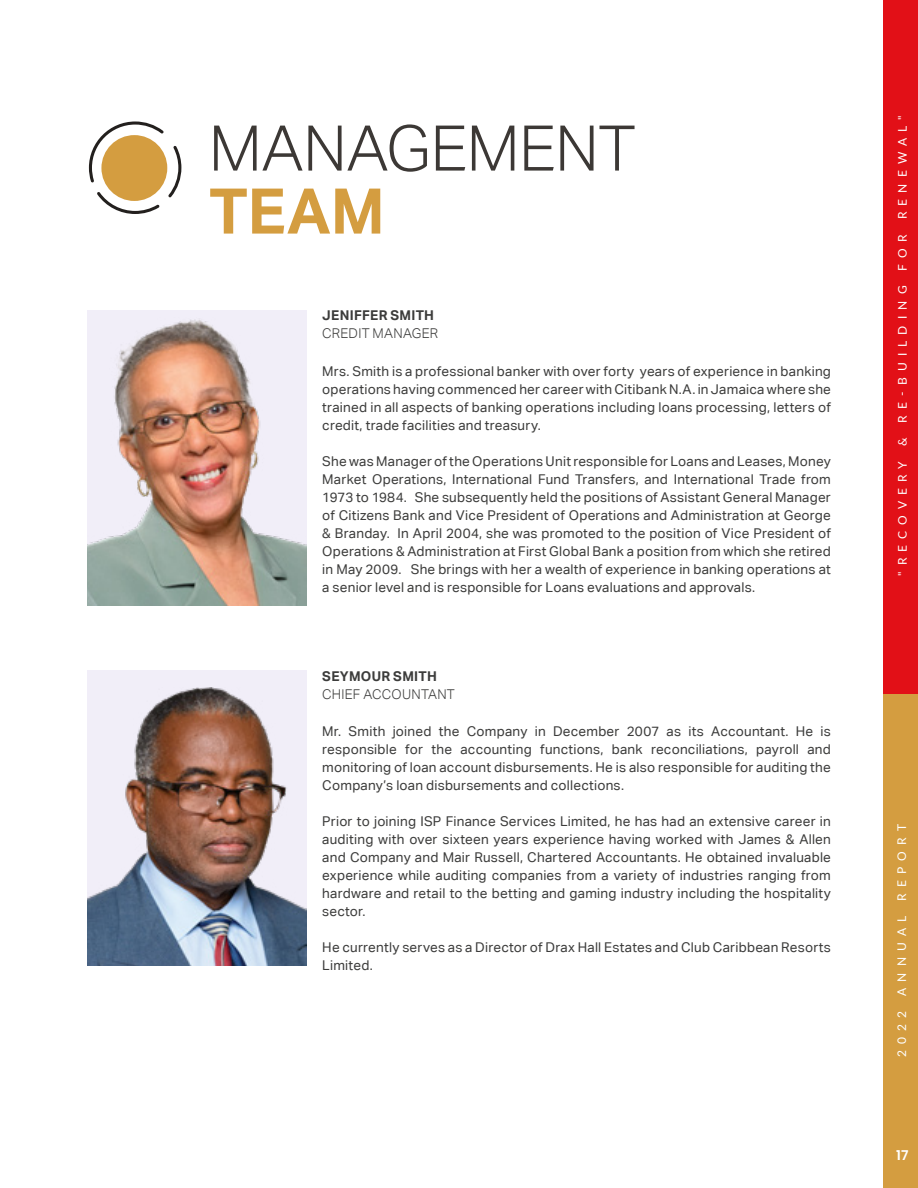
<style>
.page{position:relative;width:918px;height:1188px;background:#fff}
.page>*{position:absolute;margin:0;border:0;box-sizing:border-box;transform-origin:0 0}
.t1{font:300 63px "Aktiv Grotesk";letter-spacing:-.005em;color:#3c3835}
.t2{font:700 63px "Aktiv Grotesk";color:#d49d40}
.t3{font:13.5px/18px "Aktiv Grotesk";letter-spacing:.02em;color:#3c3c3b;text-align:justify}
.t4{font:300 13.5px "Aktiv Grotesk";letter-spacing:.015em;color:#3c3c3b}
.t5{font:700 13.5px "Aktiv Grotesk";letter-spacing:.02em;color:#3c3c3b}
.t6{font:600 13.5px "Poppins";color:#fff}
.t7{font:12px "Lato";letter-spacing:.515em;color:#fff}
</style>
<div class="page">
<div style="left:883px;top:693px;width:35px;height:495px;background:#d49d40"></div>
<div style="left:883px;top:0;width:35px;height:693px;background:#e21017"></div>
<div style="left:87px;top:310px;width:219px;height:295px;background:#f1eef8"></div>
<img style="left:87px;top:319px;width:219px;height:286px">
<div style="left:87px;top:670px;width:219px;height:295px;background:#f1eef8"></div>
<img style="left:87px;top:687px;width:219px;height:278px">
<svg style="left:89px;top:121px;width:92px;height:93px"></svg>
<h1 class="t1" style="left:209px;top:112px;width:428px">MANAGEMENT</h1>
<h1 class="t2" style="left:209px;top:172px;width:177px">TEAM</h1>
<p class="t5" style="left:322px;top:307px;width:113px">JENIFFER SMITH</p>
<p class="t4" style="left:322px;top:326px;width:118px">CREDIT MANAGER</p>
<p class="t3" style="left:322px;top:362px;width:510px">Mrs. Smith is a professional banker with over forty years of experience in banking operations having commenced her career with Citibank N.A. in Jamaica where she trained in all aspects of banking operations including loans processing, letters of credit, trade facilities and treasury.</p>
<p class="t3" style="left:322px;top:452px;width:510px">She was Manager of the Operations Unit responsible for Loans and Leases, Money Market Operations, International Fund Transfers, and International Trade from 1973 to 1984. She subsequently held the positions of Assistant General Manager of Citizens Bank and Vice President of Operations and Administration at George &amp; Branday. In April 2004, she was promoted to the position of Vice President of Operations &amp; Administration at First Global Bank a position from which she retired in May 2009. She brings with her a wealth of experience in banking operations at a senior level and is responsible for Loans evaluations and approvals.</p>
<p class="t5" style="left:322px;top:667px;width:116px">SEYMOUR SMITH</p>
<p class="t4" style="left:322px;top:686px;width:134px">CHIEF ACCOUNTANT</p>
<p class="t3" style="left:322px;top:722px;width:510px">Mr. Smith joined the Company in December 2007 as its Accountant. He is responsible for the accounting functions, bank reconciliations, payroll and monitoring of loan account disbursements. He is also responsible for auditing the Company’s loan disbursements and collections.</p>
<p class="t3" style="left:322px;top:812px;width:510px">Prior to joining ISP Finance Services Limited, he has had an extensive career in auditing with over sixteen years experience having worked with James &amp; Allen and Company and Mair Russell, Chartered Accountants. He obtained invaluable experience while auditing companies from a variety of industries ranging from hardware and retail to the betting and gaming industry including the hospitality sector.</p>
<p class="t3" style="left:322px;top:938px;width:510px">He currently serves as a Director of Drax Hall Estates and Club Caribbean Resorts<br>Limited.</p>
<p class="t7" style="left:894px;top:219px;width:105px;rotate:-90deg">RENEWAL"</p>
<p class="t7" style="left:894px;top:271px;width:38px;rotate:-90deg">FOR</p>
<p class="t7" style="left:894px;top:423px;width:138px;rotate:-90deg">RE-BUILDING</p>
<p class="t7" style="left:894px;top:446px;width:10px;rotate:-90deg">&amp;</p>
<p class="t7" style="left:894px;top:576px;width:117px;rotate:-90deg">"RECOVERY</p>
<p class="t7" style="left:893px;top:901px;width:78px;rotate:-90deg">REPORT</p>
<p class="t7" style="left:893px;top:996px;width:82px;rotate:-90deg">ANNUAL</p>
<p class="t7" style="left:893px;top:1057px;width:48px;rotate:-90deg">2022</p>
<p class="t6" style="left:896px;top:1147px;width:14px">17</p>
</div>
